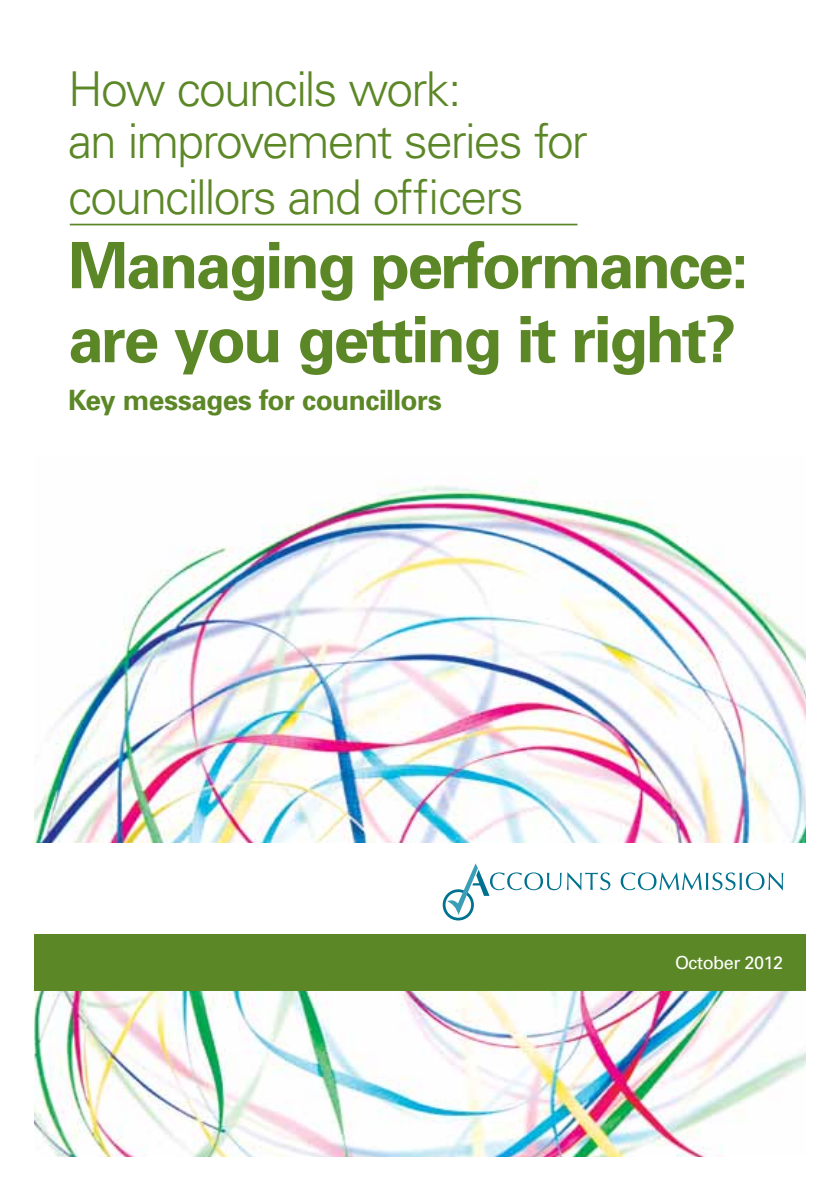
<style>
.page{position:relative;width:840px;height:1191px;background:#fff}
.page>*{position:absolute;margin:0;border:0;box-sizing:border-box;transform-origin:0 0}
.Cover_-_Council{font:700 64px/74px "Univers";letter-spacing:-.04em;color:#5c8727}
.Cover_-_Summary{font:300 48px/56px "Univers";letter-spacing:-.04em;color:#5c8727}
.Cover_-_Council-2{font:700 28px "Univers";letter-spacing:-.02em;color:#5c8727}
.Cover_-_Date{font:18px "Univers";letter-spacing:-.025em;color:#fff}
</style>
<div class="page">
<img style="left:34px;top:481px;width:771px;height:676px">
<div style="left:0;top:843px;width:839px;height:148px;background:#fff"></div>
<div style="left:34px;top:934px;width:771px;height:57px;background:#5c8727"></div>
<hr style="left:70px;top:224px;width:507px;height:1px;background:#5c8727">
<svg style="left:620px;top:872px;width:162px;height:18px"></svg>
<div style="left:442px;top:889px;width:31px;height:31px;border:3px solid #00728f;border-radius:50%"></div>
<svg style="left:447px;top:863px;width:163px;height:52px"></svg>
<p class="Cover_-_Summary" style="left:68px;top:61px;width:394px">How councils work:</p>
<p class="Cover_-_Summary" style="left:68px;top:113px;width:521px">an improvement series for councillors and officers</p>
<p class="Cover_-_Council" style="left:68px;top:228px;width:681px">Managing performance: are you getting it right?</p>
<p class="Cover_-_Council-2" style="left:68px;top:383px;width:375px">Key messages for councillors</p>
<p class="Cover_-_Date" style="left:674px;top:952px;width:110px">October 2012</p>
</div>
